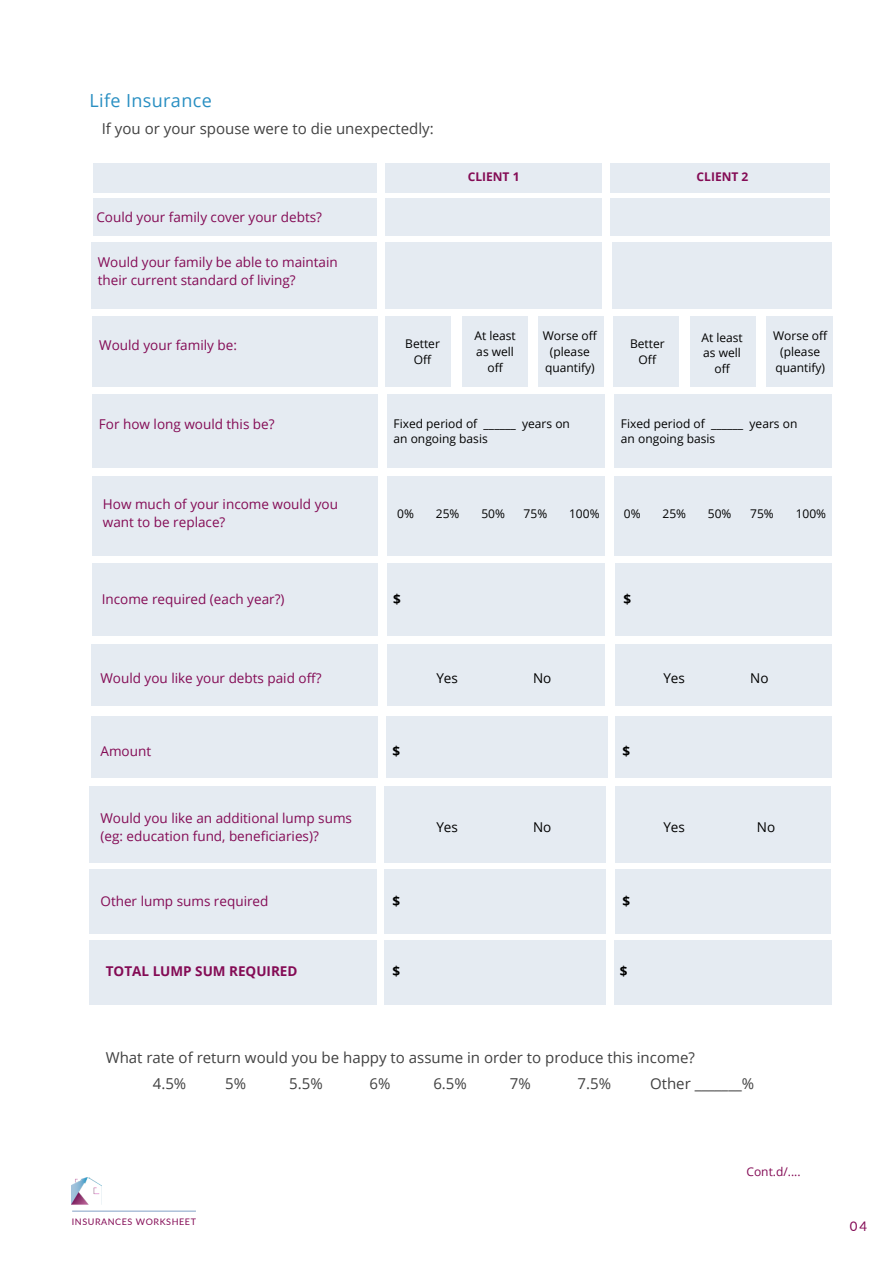
<style>
.page{position:relative;width:894px;height:1264px;background:#fff}
.page>*{position:absolute;margin:0;border:0;box-sizing:border-box;transform-origin:0 0}
.t1{font:18px "Open Sans";letter-spacing:.02em;color:#298fc2}
.t2{font:15px/25.7px "Open Sans";color:#414141}
.t3{font:13.5px/18px "Open Sans";color:#840b55}
.t4{font:13.5px "Open Sans";color:#000}
.t5{font:700 13.5px "Open Sans";color:#840b55}
.t6{font:700 13.5px "Open Sans";color:#000}
.t7{font:13.2px "Lato";color:#840b55}
.t8{font:12px/15.8px "Open Sans";color:#000;text-align:center}
.t9{font:700 12px "Open Sans";color:#840b55}
.t10{font:12px "Open Sans";color:#840b55}
.t11{font:9px "Lato";letter-spacing:.06em;color:#840b55}
</style>
<div class="page">
<svg style="left:101px;top:1210px;width:95px;height:1px"></svg>
<img style="left:72px;top:1177px;width:29px;height:35px">
<div style="left:93px;top:163px;width:283px;height:29px;background:#e5ebf2"></div>
<div style="left:385px;top:163px;width:216px;height:29px;background:#e5ebf2"></div>
<div style="left:610px;top:163px;width:220px;height:29px;background:#e5ebf2"></div>
<div style="left:93px;top:198px;width:283px;height:38px;background:#e5ebf2"></div>
<div style="left:92px;top:476px;width:285px;height:80px;background:#e5ebf2"></div>
<div style="left:92px;top:563px;width:285px;height:72px;background:#e5ebf2"></div>
<div style="left:387px;top:476px;width:217px;height:80px;background:#e5ebf2"></div>
<div style="left:614px;top:476px;width:217px;height:80px;background:#e5ebf2"></div>
<div style="left:387px;top:563px;width:217px;height:72px;background:#e5ebf2"></div>
<div style="left:615px;top:563px;width:216px;height:72px;background:#e5ebf2"></div>
<div style="left:89px;top:785px;width:286px;height:77px;background:#e5ebf2"></div>
<div style="left:384px;top:785px;width:222px;height:77px;background:#e5ebf2"></div>
<div style="left:615px;top:785px;width:215px;height:77px;background:#e5ebf2"></div>
<div style="left:91px;top:715px;width:286px;height:62px;background:#e5ebf2"></div>
<div style="left:385px;top:715px;width:222px;height:62px;background:#e5ebf2"></div>
<div style="left:615px;top:715px;width:216px;height:62px;background:#e5ebf2"></div>
<div style="left:91px;top:644px;width:286px;height:62px;background:#e5ebf2"></div>
<div style="left:387px;top:644px;width:217px;height:62px;background:#e5ebf2"></div>
<div style="left:615px;top:644px;width:216px;height:62px;background:#e5ebf2"></div>
<div style="left:90px;top:940px;width:287px;height:64px;background:#e5ebf2"></div>
<div style="left:384px;top:940px;width:222px;height:64px;background:#e5ebf2"></div>
<div style="left:613px;top:940px;width:218px;height:64px;background:#e5ebf2"></div>
<div style="left:90px;top:869px;width:287px;height:64px;background:#e5ebf2"></div>
<div style="left:384px;top:869px;width:222px;height:64px;background:#e5ebf2"></div>
<div style="left:615px;top:869px;width:215px;height:64px;background:#e5ebf2"></div>
<div style="left:385px;top:198px;width:216px;height:38px;background:#e5ebf2"></div>
<div style="left:610px;top:198px;width:220px;height:38px;background:#e5ebf2"></div>
<div style="left:91px;top:243px;width:285px;height:66px;background:#e5ebf2"></div>
<div style="left:385px;top:243px;width:216px;height:66px;background:#e5ebf2"></div>
<div style="left:611px;top:243px;width:220px;height:66px;background:#e5ebf2"></div>
<div style="left:93px;top:316px;width:284px;height:71px;background:#e5ebf2"></div>
<div style="left:385px;top:316px;width:66px;height:71px;background:#e5ebf2"></div>
<div style="left:462px;top:316px;width:65px;height:71px;background:#e5ebf2"></div>
<div style="left:538px;top:316px;width:66px;height:71px;background:#e5ebf2"></div>
<div style="left:613px;top:316px;width:65px;height:71px;background:#e5ebf2"></div>
<div style="left:690px;top:316px;width:65px;height:71px;background:#e5ebf2"></div>
<div style="left:766px;top:316px;width:67px;height:71px;background:#e5ebf2"></div>
<div style="left:92px;top:394px;width:285px;height:73px;background:#e5ebf2"></div>
<div style="left:387px;top:394px;width:217px;height:73px;background:#e5ebf2"></div>
<div style="left:614px;top:394px;width:217px;height:73px;background:#e5ebf2"></div>
<h1 class="t1" style="left:89px;top:88px;width:124px">Life Insurance</h1>
<p class="t2" style="left:102px;top:116px;width:333px">If you or your spouse were to die unexpectedly:</p>
<p class="t3" style="left:96px;top:207px;width:227px">Could your family cover your debts?</p>
<p class="t3" style="left:98px;top:253px;width:241px">Would your family be able to maintain their current standard of living?</p>
<p class="t9" style="left:467px;top:168px;width:53px">CLIENT 1</p>
<p class="t9" style="left:696px;top:168px;width:53px">CLIENT 2</p>
<p class="t3" style="left:99px;top:335px;width:139px">Would your family be:</p>
<p class="t8" style="left:405px;top:335px;width:36px">Better<br>Off</p>
<p class="t8" style="left:474px;top:327px;width:43px">At least as well off</p>
<p class="t8" style="left:542px;top:327px;width:56px">Worse off (please quantify)</p>
<p class="t8" style="left:630px;top:335px;width:36px">Better<br>Off</p>
<p class="t8" style="left:701px;top:329px;width:43px">At least as well off</p>
<p class="t8" style="left:772px;top:327px;width:56px">Worse off (please quantify)</p>
<p class="t3" style="left:99px;top:414px;width:177px">For how long would this be?</p>
<p class="t8" style="left:393px;top:415px;width:178px;text-align:left">Fixed period of ______ years on an ongoing basis</p>
<p class="t8" style="left:620px;top:415px;width:178px;text-align:left">Fixed period of ______ years on an ongoing basis</p>
<p class="t3" style="left:103px;top:494px;width:236px">How much of your income would you want to be replace?</p>
<p class="t3" style="left:102px;top:590px;width:184px">Income required (each year?)</p>
<p class="t3" style="left:100px;top:669px;width:222px">Would you like your debts paid off?</p>
<p class="t3" style="left:100px;top:741px;width:52px">Amount</p>
<p class="t3" style="left:100px;top:809px;width:253px">Would you like an additional lump sums (eg: education fund, beneficiaries)?</p>
<p class="t8" style="left:397px;top:505px;width:18px">0%</p>
<p class="t8" style="left:436px;top:505px;width:25px">25%</p>
<p class="t8" style="left:481px;top:505px;width:25px">50%</p>
<p class="t8" style="left:523px;top:505px;width:25px">75%</p>
<p class="t8" style="left:569px;top:505px;width:32px">100%</p>
<p class="t8" style="left:623px;top:505px;width:18px">0%</p>
<p class="t8" style="left:662px;top:505px;width:25px">25%</p>
<p class="t8" style="left:707px;top:505px;width:25px">50%</p>
<p class="t8" style="left:750px;top:505px;width:25px">75%</p>
<p class="t8" style="left:795px;top:505px;width:32px">100%</p>
<p class="t6" style="left:393px;top:590px;width:9px">$</p>
<p class="t6" style="left:623px;top:590px;width:9px">$</p>
<p class="t4" style="left:436px;top:668px;width:23px">Yes</p>
<p class="t4" style="left:533px;top:668px;width:20px">No</p>
<p class="t4" style="left:750px;top:668px;width:20px">No</p>
<p class="t4" style="left:663px;top:668px;width:23px">Yes</p>
<p class="t6" style="left:392px;top:741px;width:9px">$</p>
<p class="t6" style="left:622px;top:741px;width:9px">$</p>
<p class="t4" style="left:436px;top:817px;width:23px">Yes</p>
<p class="t4" style="left:533px;top:817px;width:20px">No</p>
<p class="t4" style="left:756px;top:817px;width:20px">No</p>
<p class="t4" style="left:663px;top:817px;width:23px">Yes</p>
<p class="t3" style="left:100px;top:891px;width:169px">Other lump sums required</p>
<p class="t6" style="left:392px;top:891px;width:9px">$</p>
<p class="t6" style="left:622px;top:891px;width:9px">$</p>
<p class="t5" style="left:106px;top:961px;width:193px">TOTAL LUMP SUM REQUIRED</p>
<p class="t6" style="left:392px;top:961px;width:9px">$</p>
<p class="t6" style="left:619px;top:961px;width:9px">$</p>
<p class="t2" style="left:153px;top:1044px;width:543px;text-indent:-47px">What rate of return would you be happy to assume in order to produce this income?<br>4.5%</p>
<p class="t2" style="left:225px;top:1070px;width:22px">5%</p>
<p class="t2" style="left:289px;top:1070px;width:35px">5.5%</p>
<p class="t2" style="left:369px;top:1070px;width:22px">6%</p>
<p class="t2" style="left:433px;top:1070px;width:35px">6.5%</p>
<p class="t2" style="left:509px;top:1070px;width:22px">7%</p>
<p class="t2" style="left:577px;top:1070px;width:35px">7.5%</p>
<p class="t2" style="left:649px;top:1070px;width:106px">Other _______%</p>
<p class="t10" style="left:746px;top:1162px;width:56px">Cont.d/....</p>
<p class="t11" style="left:72px;top:1216px;width:126px">INSURANCES WORKSHEET</p>
<p class="t7" style="left:849px;top:1217px;width:19px">04</p>
</div>
